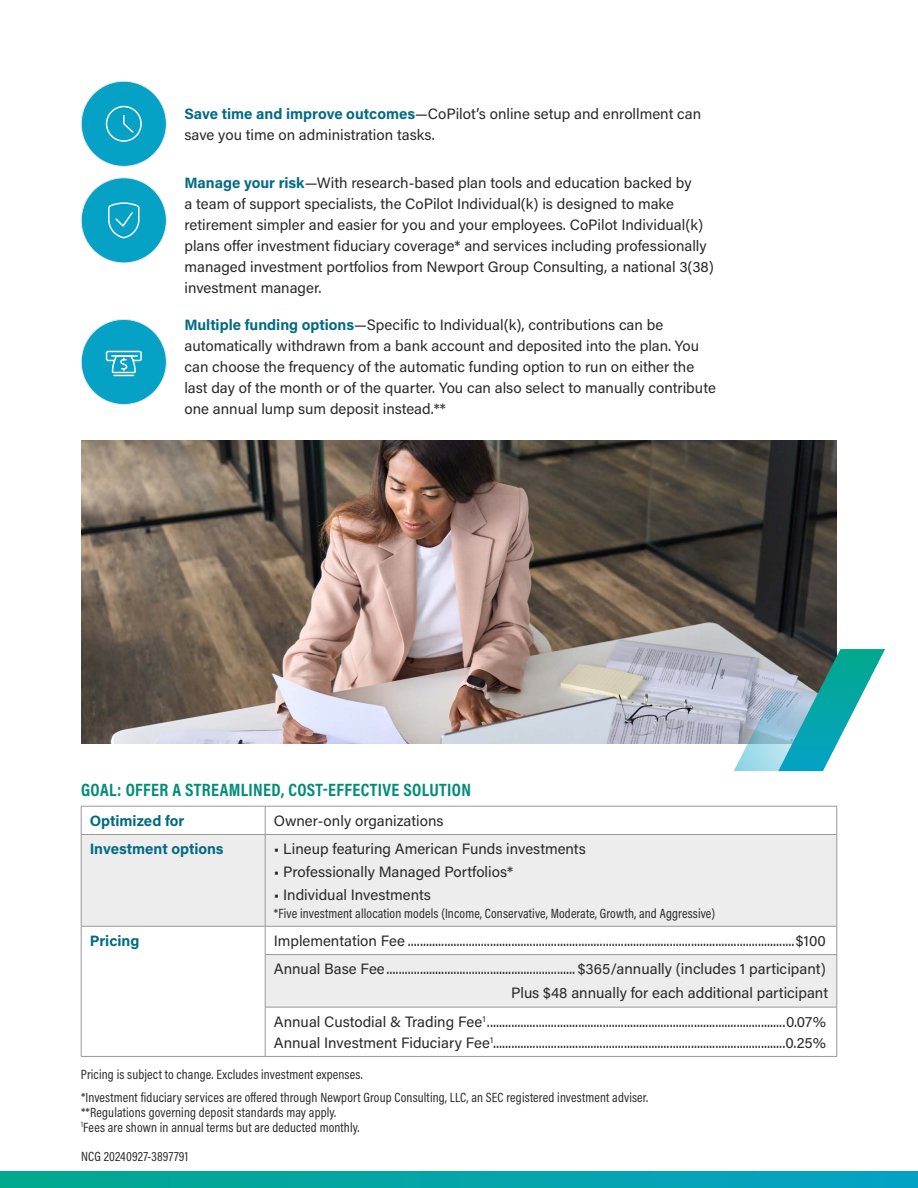
<style>
.page{position:relative;width:918px;height:1188px;background:#fff}
.page>*{position:absolute;margin:0;border:0;box-sizing:border-box;transform-origin:0 0}
.Section_Header_-_upper_case{font:700 18px "Acumin Pro Cond";letter-spacing:.02em;color:#008d77}
.Body_Copy{font:15px/21px "Acumin Pro";color:#292929}
.Table_with_Tab{font:15px "Acumin Pro";color:#292929}
.Body_Copy-2{font:700 15px "Acumin Pro";color:#026b84}
.Disclosures{font:13.5px "Acumin Pro Cond";letter-spacing:.01em;color:#292929}
.s1{font-weight:700;color:#026b84}
</style>
<div class="page">
<div style="left:0;top:1172px;width:918px;height:16px;background:linear-gradient(to right,#01a88c,#06a2c6)"></div>
<img style="left:81px;top:441px;width:756px;height:302px">
<svg style="left:82px;top:835px;width:755px;height:172px;fill:#ededed"></svg>
<hr style="left:81px;top:806px;width:184px;height:1px;background:#999">
<svg style="left:81px;top:806px;width:1px;height:28px"></svg>
<hr style="left:265px;top:806px;width:572px;height:1px;background:#999">
<svg style="left:265px;top:806px;width:1px;height:28px"></svg>
<svg style="left:837px;top:806px;width:1px;height:28px"></svg>
<hr style="left:81px;top:834px;width:184px;height:1px;background:#999">
<hr style="left:81px;top:835px;width:1px;height:91px;background:#999">
<hr style="left:265px;top:834px;width:572px;height:1px;background:#999">
<hr style="left:265px;top:835px;width:1px;height:91px;background:#999">
<hr style="left:837px;top:835px;width:1px;height:91px;background:#999">
<hr style="left:81px;top:926px;width:184px;height:1px;background:#999">
<svg style="left:81px;top:926px;width:1px;height:29px"></svg>
<hr style="left:265px;top:926px;width:572px;height:1px;background:#999">
<svg style="left:265px;top:926px;width:1px;height:28px"></svg>
<svg style="left:837px;top:926px;width:1px;height:28px"></svg>
<hr style="left:81px;top:955px;width:1px;height:52px;background:#999">
<hr style="left:265px;top:954px;width:572px;height:1px;background:#999">
<hr style="left:265px;top:955px;width:1px;height:52px;background:#999">
<hr style="left:837px;top:955px;width:1px;height:52px;background:#999">
<hr style="left:81px;top:1007px;width:1px;height:49px;background:#999">
<hr style="left:265px;top:1007px;width:572px;height:1px;background:#999">
<hr style="left:265px;top:1007px;width:1px;height:49px;background:#999">
<hr style="left:837px;top:1007px;width:1px;height:49px;background:#999">
<hr style="left:81px;top:1056px;width:184px;height:1px;background:#999">
<hr style="left:265px;top:1056px;width:572px;height:1px;background:#999">
<svg style="left:734px;top:649px;width:151px;height:122px"></svg>
<div style="left:81px;top:178px;width:85px;height:85px;background:#05a2c6;border-radius:50%"></div>
<svg style="left:108px;top:202px;width:32px;height:37px"></svg>
<div style="left:81px;top:81px;width:85px;height:85px;background:#05a2c6;border-radius:50%"></div>
<svg style="left:105px;top:105px;width:37px;height:37px"></svg>
<div style="left:81px;top:319px;width:85px;height:86px;background:#05a2c6;border-radius:50%"></div>
<svg style="left:105px;top:350px;width:38px;height:264px"></svg>
<p class="Body_Copy" style="left:184px;top:102px;width:518px"><span class="s1">Save time and improve outcomes</span>—CoPilot’s online setup and enrollment can save you time on administration tasks.</p>
<p class="Body_Copy" style="left:184px;top:172px;width:531px"><span class="s1">Manage your risk</span>—With research-based plan tools and education backed by<br>a team of support specialists, the CoPilot Individual(k) is designed to make retirement simpler and easier for you and your employees. CoPilot Individual(k) plans offer investment fiduciary coverage* and services including professionally managed investment portfolios from Newport Group Consulting, a national 3(38) investment manager.</p>
<p class="Body_Copy" style="left:184px;top:314px;width:533px"><span class="s1">Multiple funding options</span>—Specific to Individual(k), contributions can be automatically withdrawn from a bank account and deposited into the plan. You can choose the frequency of the automatic funding option to run on either the last day of the month or of the quarter. You can also select to manually contribute one annual lump sum deposit instead.**</p>
<h2 class="Section_Header_-_upper_case" style="left:81px;top:778px;width:392px">GOAL: OFFER A STREAMLINED, COST-EFFECTIVE SOLUTION</h2>
<p class="Body_Copy-2" style="left:90px;top:810px;width:96px">Optimized for</p>
<p class="Body_Copy" style="left:274px;top:810px;width:171px">Owner-only organizations</p>
<p class="Body_Copy-2" style="left:90px;top:838px;width:135px">Investment options</p>
<p class="Body_Copy" style="left:274px;top:838px;width:314px">• Lineup featuring American Funds investments</p>
<p class="Body_Copy" style="left:274px;top:861px;width:241px">• Professionally Managed Portfolios*</p>
<p class="Body_Copy" style="left:274px;top:884px;width:159px">• Individual Investments</p>
<p class="Disclosures" style="left:274px;top:904px;width:443px">*Five investment allocation models (Income, Conservative, Moderate, Growth, and Aggressive)</p>
<p class="Body_Copy-2" style="left:90px;top:930px;width:51px">Pricing</p>
<p class="Table_with_Tab" style="left:274px;top:930px;width:554px">Implementation Fee ...............................................................................................................................$100</p>
<p class="Table_with_Tab" style="left:274px;top:959px;width:553px">Annual Base Fee.............................................................. $365/annually (includes 1 participant)</p>
<p class="Table_with_Tab" style="left:511px;top:983px;width:318px">Plus $48 annually for each additional participant</p>
<p class="Table_with_Tab" style="left:274px;top:1011px;width:554px">Annual Custodial &amp; Trading Fee<sup>1</sup> ..................................................................................................0.07%</p>
<p class="Table_with_Tab" style="left:274px;top:1032px;width:554px">Annual Investment Fiduciary Fee<sup>1</sup>................................................................................................0.25%</p>
<p class="Disclosures" style="left:81px;top:1066px;width:283px">Pricing is subject to change. Excludes investment expenses.</p>
<p class="Disclosures" style="left:81px;top:1088px;width:569px">*Investment fiduciary services are offered through Newport Group Consulting, LLC, an SEC registered investment adviser.</p>
<p class="Disclosures" style="left:81px;top:1103px;width:257px">**Regulations governing deposit standards may apply.</p>
<p class="Disclosures" style="left:81px;top:1118px;width:280px"><sup>1</sup>Fees are shown in annual terms but are deducted monthly.</p>
<p class="Disclosures" style="left:81px;top:1147px;width:109px">NCG 20240927-3897791</p>
</div>
